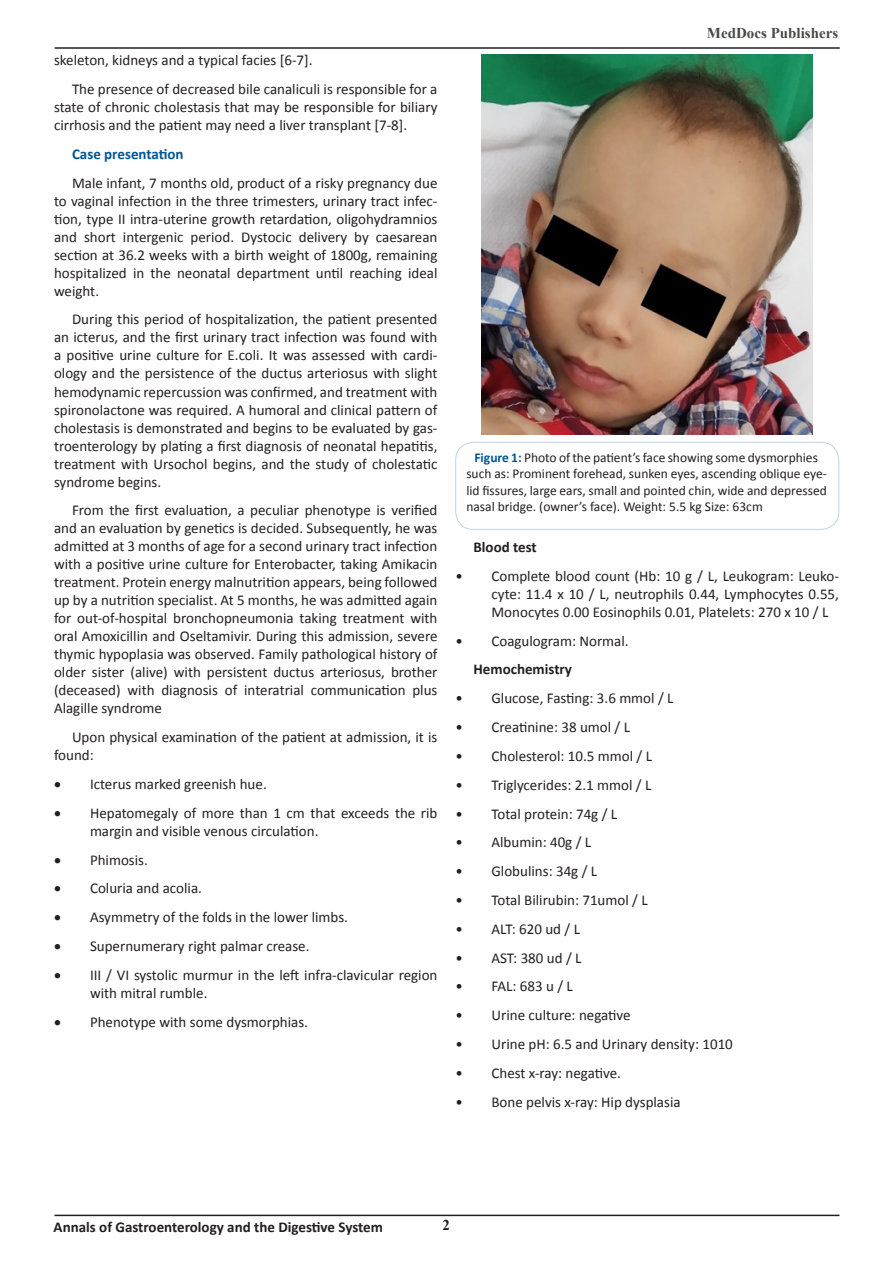
<style>
.page{position:relative;width:893px;height:1263px;background:#fff}
.page>*{position:absolute;margin:0;border:0;box-sizing:border-box;transform-origin:0 0}
.List_Paragraph{font:15px/18px "Calibri";color:#231f20;text-align:justify}
.t1{font:700 15px "Calibri";color:#231f20}
.t2{font:700 15px "Times New Roman";color:#464b47}
.t3{font:700 15px "Calibri";color:#005596}
.t4{font:700 15px "Times New Roman";color:#231f20}
.t5{font:13.5px/16.5px "Calibri";color:#231f20}
.s1{font-weight:700;color:#005596}
</style>
<div class="page">
<hr style="left:55px;top:47px;width:785px;height:2px;background:#231f20">
<hr style="left:54px;top:1214px;width:785px;height:2px;background:#231f20">
<div style="left:455px;top:442px;width:384px;height:88px;border:1px solid #bfd4e5;border-radius:18px"></div>
<img style="left:482px;top:54px;width:330px;height:381px">
<p class="List_Paragraph" style="left:54px;top:51px;width:260px">skeleton, kidneys and a typical facies [6-7].</p>
<p class="List_Paragraph" style="left:54px;top:80px;width:385px;text-indent:18px">The presence of decreased bile canaliculi is responsible for a state of chronic cholestasis that may be responsible for biliary cirrhosis and the patient may need a liver transplant [7-8].</p>
<p class="t3" style="left:72px;top:144px;width:113px">Case presentation</p>
<p class="List_Paragraph" style="left:54px;top:174px;width:385px;text-indent:18px">Male infant, 7 months old, product of a risky pregnancy due to vaginal infection in the three trimesters, urinary tract infec&shy;tion, type II intra-uterine growth retardation, oligohydramnios and short intergenic period. Dystocic delivery by caesarean section at 36.2 weeks with a birth weight of 1800g, remaining hospitalized in the neonatal department until reaching ideal weight.</p>
<p class="List_Paragraph" style="left:54px;top:311px;width:385px;text-indent:18px">During this period of hospitalization, the patient presented an icterus, and the first urinary tract infection was found with a positive urine culture for E.coli. It was assessed with cardi&shy;ology and the persistence of the ductus arteriosus with slight hemodynamic repercussion was confirmed, and treatment with spironolactone was required. A humoral and clinical pattern of cholestasis is demonstrated and begins to be evaluated by gas&shy;troenterology by plating a first diagnosis of neonatal hepatitis, treatment with Ursochol begins, and the study of cholestatic syndrome begins.</p>
<p class="List_Paragraph" style="left:54px;top:501px;width:385px;text-indent:18px">From the first evaluation, a peculiar phenotype is verified and an evaluation by genetics is decided. Subsequently, he was admitted at 3 months of age for a second urinary tract infection with a positive urine culture for Enterobacter, taking Amikacin treatment. Protein energy malnutrition appears, being followed up by a nutrition specialist. At 5 months, he was admitted again for out-of-hospital bronchopneumonia taking treatment with oral Amoxicillin and Oseltamivir. During this admission, severe thymic hypoplasia was observed. Family pathological history of older sister (alive) with persistent ductus arteriosus, brother (deceased) with diagnosis of interatrial communication plus Alagille syndrome</p>
<p class="List_Paragraph" style="left:54px;top:728px;width:385px;text-indent:18px">Upon physical examination of the patient at admission, it is found:</p>
<p class="List_Paragraph" style="left:54px;top:775px;width:214px">• Icterus marked greenish hue.</p>
<p class="List_Paragraph" style="left:90px;top:804px;width:349px;text-indent:-36px">• Hepatomegaly of more than 1 cm that exceeds the rib margin and visible venous circulation.</p>
<p class="List_Paragraph" style="left:54px;top:851px;width:95px">• Phimosis.</p>
<p class="List_Paragraph" style="left:54px;top:879px;width:149px">• Coluria and acolia.</p>
<p class="List_Paragraph" style="left:54px;top:908px;width:296px">• Asymmetry of the folds in the lower limbs.</p>
<p class="List_Paragraph" style="left:54px;top:937px;width:257px">• Supernumerary right palmar crease.</p>
<p class="List_Paragraph" style="left:90px;top:966px;width:349px;text-indent:-36px">• III / VI systolic murmur in the left infra-clavicular region with mitral rumble.</p>
<p class="List_Paragraph" style="left:54px;top:1013px;width:256px">• Phenotype with some dysmorphias.</p>
<p class="t2" style="left:707px;top:23px;width:133px">MedDocs Publishers</p>
<p class="t5" style="left:466px;top:449px;width:362px;text-indent:8px"><span class="s1">Figure 1:</span> Photo of the patient’s face showing some dysmorphies such as: Prominent forehead, sunken eyes, ascending oblique eye&shy;lid fissures, large ears, small and pointed chin, wide and depressed nasal bridge. (owner’s face). Weight: 5.5 kg Size: 63cm</p>
<p class="t1" style="left:473px;top:537px;width:65px">Blood test</p>
<p class="List_Paragraph" style="left:491px;top:567px;width:349px;text-indent:-36px">• Complete blood count (Hb: 10 g / L, Leukogram: Leuko&shy;cyte: 11.4 x 10 / L, neutrophils 0.44, Lymphocytes 0.55, Monocytes 0.00 Eosinophils 0.01, Platelets: 270 x 10 / L</p>
<p class="List_Paragraph" style="left:455px;top:632px;width:175px">• Coagulogram: Normal.</p>
<p class="t1" style="left:473px;top:660px;width:100px">Hemochemistry</p>
<p class="List_Paragraph" style="left:455px;top:689px;width:220px">• Glucose, Fasting: 3.6 mmol / L</p>
<p class="List_Paragraph" style="left:455px;top:718px;width:176px">• Creatinine: 38 umol / L</p>
<p class="List_Paragraph" style="left:455px;top:747px;width:198px">• Cholesterol: 10.5 mmol / L</p>
<p class="List_Paragraph" style="left:455px;top:776px;width:197px">• Triglycerides: 2.1 mmol / L</p>
<p class="List_Paragraph" style="left:455px;top:804px;width:163px">• Total protein: 74g / L</p>
<p class="List_Paragraph" style="left:455px;top:833px;width:137px">• Albumin: 40g / L</p>
<p class="List_Paragraph" style="left:455px;top:862px;width:143px">• Globulins: 34g / L</p>
<p class="List_Paragraph" style="left:455px;top:891px;width:194px">• Total Bilirubin: 71umol / L</p>
<p class="List_Paragraph" style="left:455px;top:920px;width:126px">• ALT: 620 ud / L</p>
<p class="List_Paragraph" style="left:455px;top:948px;width:128px">• AST: 380 ud / L</p>
<p class="List_Paragraph" style="left:455px;top:977px;width:119px">• FAL: 683 u / L</p>
<p class="List_Paragraph" style="left:455px;top:1006px;width:177px">• Urine culture: negative</p>
<p class="List_Paragraph" style="left:455px;top:1035px;width:279px">• Urine pH: 6.5 and Urinary density: 1010</p>
<p class="List_Paragraph" style="left:455px;top:1064px;width:167px">• Chest x-ray: negative.</p>
<p class="List_Paragraph" style="left:455px;top:1092px;width:227px">• Bone pelvis x-ray: Hip dysplasia</p>
<p class="t1" style="left:54px;top:1218px;width:331px">Annals of Gastroenterology and the Digestive System</p>
<p class="t4" style="left:442px;top:1215px;width:9px">2</p>
</div>
